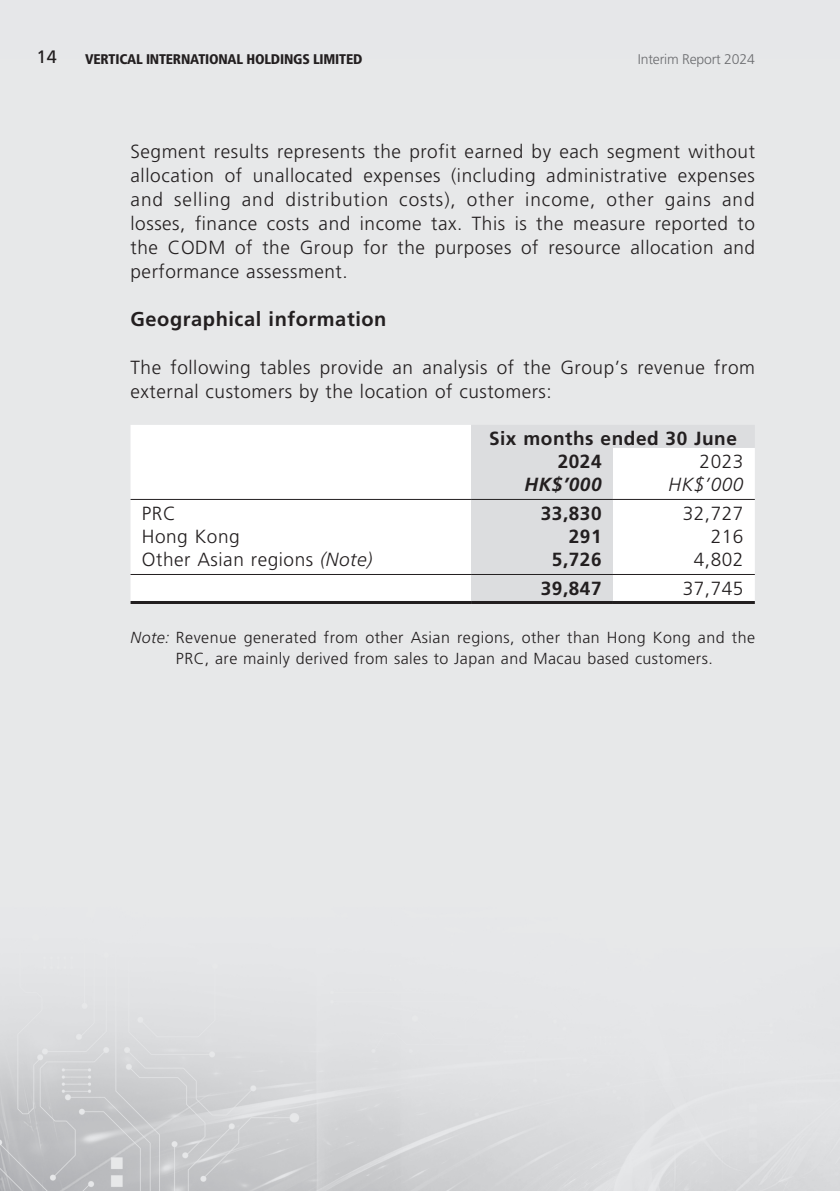
<style>
.page{position:relative;width:840px;height:1191px;background:#fff}
.page>*{position:absolute;margin:0;border:0;box-sizing:border-box;transform-origin:0 0}
.t1{font:700 20px "Frutiger LT Std";letter-spacing:.03em;color:#231f20}
.t2{font:300 19px/24px "Frutiger LT Std";letter-spacing:.03em;color:#231f20;text-align:justify}
.t3{font:700 19px/23px "Frutiger LT Std";letter-spacing:.03em;color:#231f20}
.t4{font:italic 700 19px "Frutiger LT Std";color:#231f20}
.t5{font:italic 300 19px "Frutiger LT Std";color:#231f20}
.t6{font:18px "Frutiger LT Std";color:#231f20}
.t7{font:300 16px/21px "Frutiger LT Std";letter-spacing:.03em;color:#231f20;text-align:center}
.t8{font:900 condensed 14px "Frutiger LT Std";letter-spacing:-.015em;color:#231f20}
.t9{font:300 14px "Frutiger LT Std";letter-spacing:-.015em;color:#6c6d70}
.s1{font-style:italic}
</style>
<div class="page">
<div style="left:0;top:0;width:839px;height:1191px;background:#e6e7e9"></div>
<img style="left:0;top:448px;width:839px;height:743px">
<div style="left:130px;top:425px;width:341px;height:176px;background:#fff"></div>
<svg style="left:471px;top:448px;width:283px;height:153px;fill:#dcdddf"></svg>
<hr style="left:130px;top:499px;width:341px;height:1px;background:#231f20">
<hr style="left:471px;top:499px;width:141px;height:1px;background:#231f20">
<hr style="left:612px;top:499px;width:142px;height:1px;background:#231f20">
<hr style="left:130px;top:574px;width:341px;height:1px;background:#231f20">
<hr style="left:471px;top:574px;width:141px;height:1px;background:#231f20">
<hr style="left:612px;top:574px;width:142px;height:1px;background:#231f20">
<hr style="left:130px;top:601px;width:341px;height:3px;background:#231f20">
<hr style="left:471px;top:601px;width:141px;height:3px;background:#231f20">
<hr style="left:612px;top:601px;width:142px;height:3px;background:#231f20">
<p class="t6" style="left:37px;top:46px;width:22px">14</p>
<p class="t8" style="left:85px;top:50px;width:278px">VERTICAL INTERNATIONAL HOLDINGS LIMITED</p>
<p class="t9" style="left:637px;top:51px;width:118px">Interim Report 2024</p>
<p class="t2" style="left:130px;top:139px;width:625px">Segment results represents the profit earned by each segment without allocation of unallocated expenses (including administrative expenses and selling and distribution costs), other income, other gains and losses, finance costs and income tax. This is the measure reported to the CODM of the Group for the purposes of resource allocation and performance assessment.</p>
<p class="t1" style="left:130px;top:307px;width:257px">Geographical information</p>
<p class="t2" style="left:130px;top:355px;width:625px">The following tables provide an analysis of the Group’s revenue from external customers by the location of customers:</p>
<p class="t3" style="left:557px;top:426px;width:181px;text-indent:-69px">Six months ended 30 June<br>2024</p>
<p class="t2" style="left:699px;top:449px;width:45px">2023</p>
<p class="t4" style="left:524px;top:473px;width:79px">HK$’000</p>
<p class="t5" style="left:668px;top:473px;width:77px">HK$’000</p>
<p class="t2" style="left:142px;top:501px;width:35px">PRC</p>
<p class="t3" style="left:540px;top:502px;width:62px">33,830</p>
<p class="t2" style="left:682px;top:501px;width:62px">32,727</p>
<p class="t2" style="left:142px;top:524px;width:99px">Hong Kong</p>
<p class="t3" style="left:568px;top:525px;width:34px">291</p>
<p class="t2" style="left:710px;top:524px;width:34px">216</p>
<p class="t2" style="left:142px;top:547px;width:232px">Other Asian regions <span class="s1">(Note)</span></p>
<p class="t3" style="left:551px;top:548px;width:51px">5,726</p>
<p class="t2" style="left:693px;top:547px;width:51px">4,802</p>
<p class="t3" style="left:540px;top:577px;width:62px">39,847</p>
<p class="t2" style="left:682px;top:576px;width:62px">37,745</p>
<p class="t7" style="left:130px;top:627px;width:625px"><span class="s1">Note:</span> Revenue generated from other Asian regions, other than Hong Kong and the<br>PRC, are mainly derived from sales to Japan and Macau based customers.</p>
</div>
